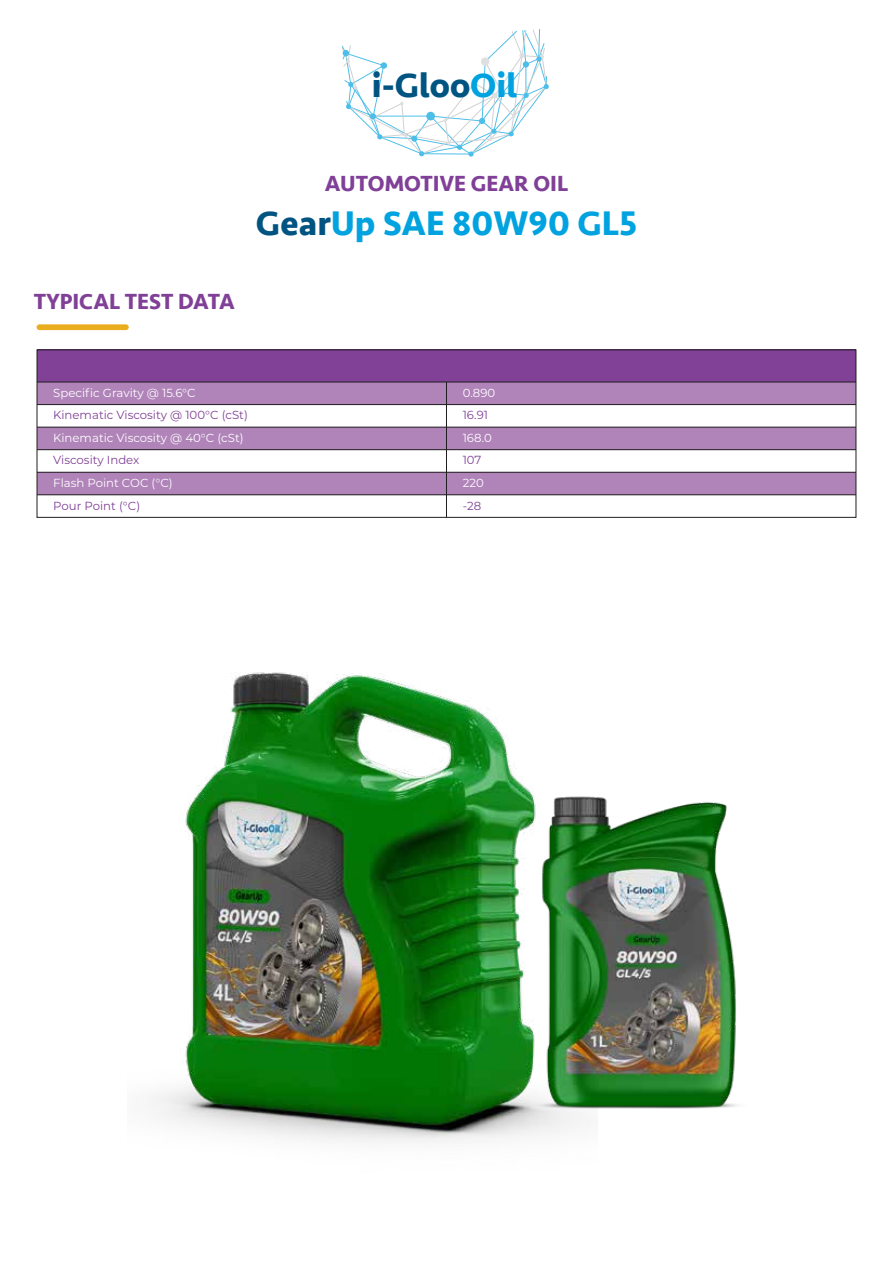
<style>
.page{position:relative;width:893px;height:1263px;background:#fff}
.page>*{position:absolute;margin:0;border:0;box-sizing:border-box;transform-origin:0 0}
.t1{font:700 35.1px "Seravek";color:#00a3df}
.t2{font:700 35.1px "Seravek";color:#005481}
.t3{font:700 22.5px "Seravek";color:#804097}
.t4{font:11.7px "Montserrat";color:#fff}
.t5{font:11.7px "Montserrat";color:#804196}
.s1{color:#00a3df}
.s2{color:#005481}
</style>
<div class="page">
<svg style="left:342px;top:29px;width:207px;height:128px"></svg>
<svg style="left:426px;top:112px;width:9px;height:8px"></svg>
<div style="left:37px;top:324px;width:92px;height:6px;background:#ebad20;border-radius:3px"></div>
<div style="left:37px;top:382px;width:409px;height:23px;background:#b083b9"></div>
<div style="left:37px;top:427px;width:409px;height:23px;background:#b083b9"></div>
<div style="left:37px;top:350px;width:819px;height:32px;background:#804196"></div>
<div style="left:446px;top:382px;width:410px;height:23px;background:#b083b9"></div>
<div style="left:446px;top:427px;width:410px;height:23px;background:#b083b9"></div>
<div style="left:37px;top:472px;width:409px;height:23px;background:#b083b9"></div>
<div style="left:446px;top:472px;width:410px;height:23px;background:#b083b9"></div>
<hr style="left:37px;top:382px;width:819px;height:1px;background:#211e1f">
<hr style="left:37px;top:404px;width:819px;height:1px;background:#211e1f">
<hr style="left:37px;top:427px;width:819px;height:1px;background:#211e1f">
<hr style="left:37px;top:449px;width:819px;height:1px;background:#211e1f">
<hr style="left:37px;top:472px;width:819px;height:1px;background:#211e1f">
<hr style="left:37px;top:494px;width:819px;height:1px;background:#211e1f">
<hr style="left:446px;top:382px;width:1px;height:135px;background:#211e1f">
<div style="left:37px;top:349px;width:819px;height:169px;border:1px solid #211e1f"></div>
<img style="left:153px;top:672px;width:360px;height:470px">
<img style="left:513px;top:775px;width:225px;height:362px">
<h1 class="t2" style="left:372px;top:57px;width:146px">i-Gloo<span class="s1">Oil</span></h1>
<h2 class="t3" style="left:34px;top:283px;width:203px">TYPICAL TEST DATA</h2>
<h2 class="t3" style="left:325px;top:165px;width:245px">AUTOMOTIVE GEAR OIL</h2>
<h1 class="t1" style="left:256px;top:195px;width:383px"><span class="s2">Gear</span>Up SAE 80W90 GL5</h1>
<p class="t4" style="left:53px;top:385px;width:144px">Specific Gravity @ 15.6°C</p>
<p class="t5" style="left:53px;top:407px;width:196px">Kinematic Viscosity @ 100°C (cSt)</p>
<p class="t5" style="left:463px;top:407px;width:27px">16.91</p>
<p class="t4" style="left:53px;top:430px;width:192px">Kinematic Viscosity @ 40°C (cSt)</p>
<p class="t4" style="left:463px;top:385px;width:34px">0.890</p>
<p class="t4" style="left:463px;top:430px;width:31px">168.0</p>
<p class="t5" style="left:53px;top:452px;width:88px">Viscosity Index</p>
<p class="t4" style="left:53px;top:475px;width:121px">Flash Point COC (°C)</p>
<p class="t5" style="left:463px;top:452px;width:20px">107</p>
<p class="t4" style="left:463px;top:475px;width:23px">220</p>
<p class="t5" style="left:53px;top:497px;width:88px">Pour Point (°C)</p>
<p class="t5" style="left:463px;top:497px;width:20px">-28</p>
</div>
